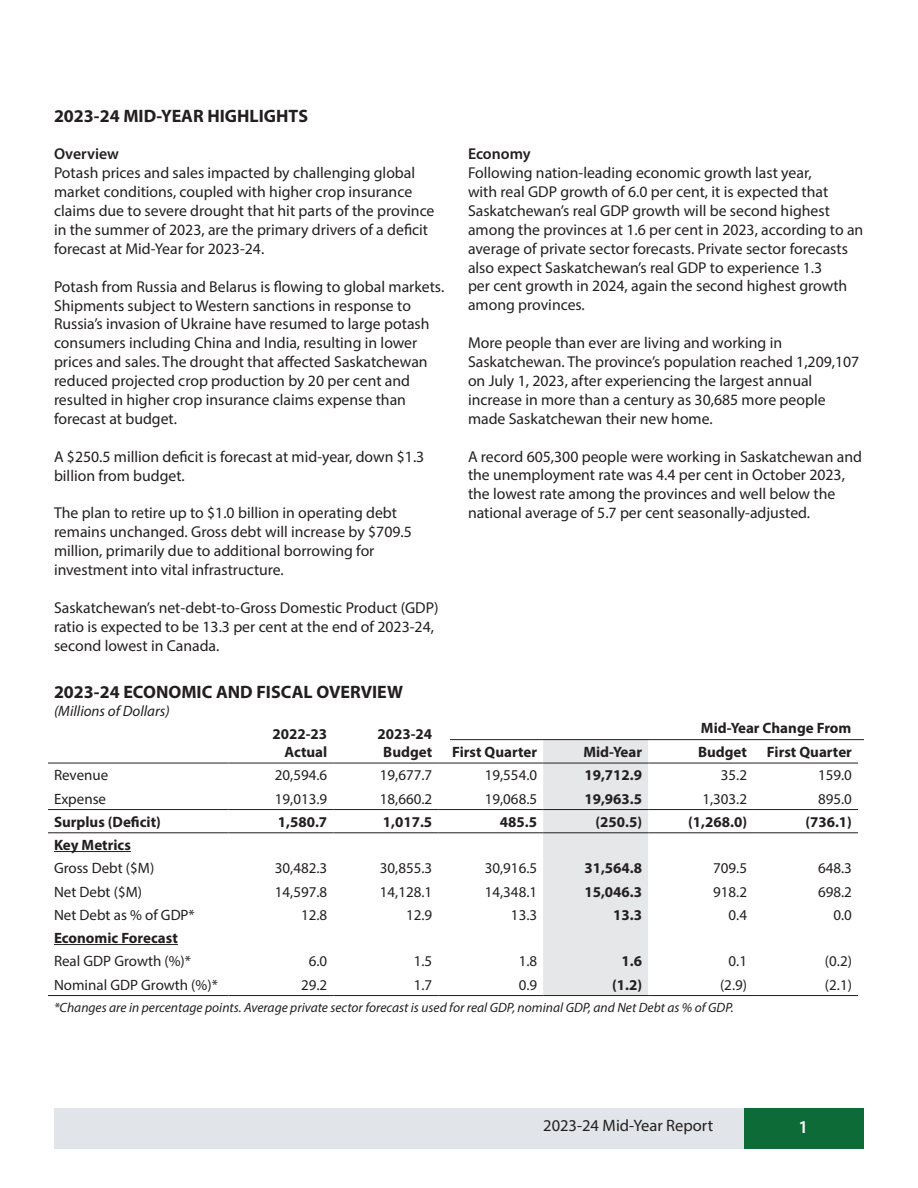
<style>
.page{position:relative;width:918px;height:1188px;background:#fff}
.page>*{position:absolute;margin:0;border:0;box-sizing:border-box;transform-origin:0 0}
.t1{font:700 18px "Myriad Pro";color:#231f20}
.t2{font:600 18px "Myriad Pro";color:#fff}
.t3{font:16.5px "Myriad Pro";color:#231f20}
.t4{font:15.75px/18.9px "Myriad Pro";color:#231f20}
.t5{font:15.75px/18.9px "Myriad Pro";color:#242021}
.t6{font:600 15.75px "Myriad Pro";color:#231f20}
.t7{font:15px "Myriad Pro";color:#231f20}
.t8{font:700 15px "Myriad Pro";color:#231f20}
.t9{font:15px "Myriad Pro";color:#242021}
.t10{font:italic 15px "Myriad Pro";color:#231f20}
.t11{font:700 15px "Myriad Pro";color:#242021}
.t12{font:italic 13.5px "Myriad Pro";color:#242021}
.s1{color:#231f20}
</style>
<div class="page">
<div style="left:54px;top:1108px;width:810px;height:40px;background:#e1e4e8"></div>
<div style="left:744px;top:1108px;width:120px;height:40px;background:#0d6b38"></div>
<div style="left:543px;top:740px;width:105px;height:255px;background:#e6e7e9"></div>
<hr style="left:48px;top:763px;width:180px;height:1px;background:#231f20">
<hr style="left:228px;top:763px;width:105px;height:1px;background:#231f20">
<hr style="left:333px;top:763px;width:105px;height:1px;background:#231f20">
<hr style="left:438px;top:763px;width:105px;height:1px;background:#231f20">
<hr style="left:543px;top:763px;width:105px;height:1px;background:#231f20">
<hr style="left:648px;top:763px;width:105px;height:1px;background:#231f20">
<hr style="left:753px;top:763px;width:105px;height:1px;background:#231f20">
<hr style="left:48px;top:809px;width:180px;height:1px;background:#231f20">
<hr style="left:228px;top:809px;width:105px;height:1px;background:#231f20">
<hr style="left:333px;top:809px;width:105px;height:1px;background:#231f20">
<hr style="left:438px;top:809px;width:105px;height:1px;background:#231f20">
<hr style="left:543px;top:809px;width:105px;height:1px;background:#231f20">
<hr style="left:648px;top:809px;width:105px;height:1px;background:#231f20">
<hr style="left:753px;top:809px;width:105px;height:1px;background:#231f20">
<hr style="left:48px;top:833px;width:180px;height:1px;background:#231f20">
<hr style="left:228px;top:833px;width:105px;height:1px;background:#231f20">
<hr style="left:333px;top:833px;width:105px;height:1px;background:#231f20">
<hr style="left:438px;top:833px;width:105px;height:1px;background:#231f20">
<hr style="left:543px;top:833px;width:105px;height:1px;background:#231f20">
<hr style="left:648px;top:833px;width:105px;height:1px;background:#231f20">
<hr style="left:753px;top:833px;width:105px;height:1px;background:#231f20">
<hr style="left:48px;top:995px;width:180px;height:1px;background:#231f20">
<hr style="left:228px;top:995px;width:105px;height:1px;background:#231f20">
<hr style="left:333px;top:995px;width:105px;height:1px;background:#231f20">
<hr style="left:438px;top:995px;width:105px;height:1px;background:#231f20">
<hr style="left:543px;top:995px;width:105px;height:1px;background:#231f20">
<hr style="left:648px;top:995px;width:105px;height:1px;background:#231f20">
<hr style="left:753px;top:995px;width:105px;height:1px;background:#231f20">
<hr style="left:54px;top:851px;width:77px;height:1px;background:#231f20">
<hr style="left:54px;top:944px;width:124px;height:1px;background:#231f20">
<hr style="left:450px;top:739px;width:414px;height:1px;background:#231f20">
<p class="t1" style="left:54px;top:104px;width:256px">2023-24 MID-YEAR HIGHLIGHTS</p>
<p class="t6" style="left:54px;top:144px;width:67px">Overview</p>
<p class="t4" style="left:54px;top:163px;width:382px">Potash prices and sales impacted by challenging global market conditions, coupled with higher crop insurance claims due to severe drought that hit parts of the province in the summer of 2023, are the primary drivers of a deficit forecast at Mid-Year for 2023-24.</p>
<p class="t4" style="left:54px;top:277px;width:392px">Potash from Russia and Belarus is flowing to global markets.<br>Shipments subject to Western sanctions in response to Russia’s invasion of Ukraine have resumed to large potash consumers including China and India, resulting in lower prices and sales. The drought that affected Saskatchewan reduced projected crop production by 20 per cent and resulted in higher crop insurance claims expense than forecast at budget.</p>
<p class="t4" style="left:54px;top:447px;width:372px">A $250.5 million deficit is forecast at mid-year, down $1.3 billion from budget.</p>
<p class="t4" style="left:54px;top:503px;width:359px">The plan to retire up to $1.0 billion in operating debt remains unchanged. Gross debt will increase by $709.5 million, primarily due to additional borrowing for investment into vital infrastructure.</p>
<p class="t4" style="left:54px;top:598px;width:386px">Saskatchewan’s net-debt-to-Gross Domestic Product (GDP) ratio is expected to be 13.3 per cent at the end of 2023-24, second lowest in Canada.</p>
<p class="t6" style="left:468px;top:144px;width:64px">Economy</p>
<p class="t5" style="left:468px;top:163px;width:397px"><span class="s1">Following nation-leading economic growth last year,<br>with real GDP growth of 6.0 per cent, it is expected that Saskatchewan’s real GDP growth</span> will be second highest among the provinces at 1.6 per cent in 2023, according to an average of private sector forecasts. Private sector forecasts also expect Saskatchewan’s real GDP to experience 1.3<br>per cent growth in 2024, again the second highest growth among provinces.</p>
<p class="t4" style="left:468px;top:333px;width:393px">More people than ever are living and working in Saskatchewan. The province’s population reached 1,209,107 on July 1, 2023, after experiencing the largest annual increase in more than a century as 30,685 more people made Saskatchewan their new home.</p>
<p class="t4" style="left:468px;top:447px;width:396px">A record 605,300 people were working in Saskatchewan and the unemployment rate was 4.4 per cent in October 2023, the lowest rate among the provinces and well below the national average of 5.7 per cent seasonally-adjusted.</p>
<p class="t1" style="left:54px;top:680px;width:351px">2023-24 ECONOMIC AND FISCAL OVERVIEW</p>
<p class="t10" style="left:54px;top:702px;width:117px">(Millions of Dollars)</p>
<p class="t8" style="left:273px;top:724px;width:56px">2022-23</p>
<p class="t8" style="left:284px;top:742px;width:44px">Actual</p>
<p class="t8" style="left:701px;top:718px;width:152px">Mid-Year Change From</p>
<p class="t8" style="left:377px;top:724px;width:56px">2023-24</p>
<p class="t8" style="left:383px;top:742px;width:50px">Budget</p>
<p class="t8" style="left:452px;top:742px;width:87px">First Quarter</p>
<p class="t8" style="left:583px;top:742px;width:60px">Mid-Year</p>
<p class="t8" style="left:698px;top:742px;width:50px">Budget</p>
<p class="t8" style="left:767px;top:742px;width:87px">First Quarter</p>
<p class="t7" style="left:54px;top:766px;width:56px">Revenue</p>
<p class="t7" style="left:275px;top:766px;width:54px">20,594.6</p>
<p class="t7" style="left:380px;top:766px;width:54px">19,677.7</p>
<p class="t7" style="left:485px;top:766px;width:54px">19,554.0</p>
<p class="t8" style="left:584px;top:765px;width:59px">19,712.9</p>
<p class="t7" style="left:721px;top:766px;width:28px">35.2</p>
<p class="t7" style="left:818px;top:766px;width:35px">159.0</p>
<p class="t7" style="left:54px;top:789px;width:54px">Expense</p>
<p class="t7" style="left:275px;top:789px;width:54px">19,013.9</p>
<p class="t7" style="left:380px;top:789px;width:54px">18,660.2</p>
<p class="t7" style="left:485px;top:789px;width:54px">19,068.5</p>
<p class="t8" style="left:584px;top:789px;width:59px">19,963.5</p>
<p class="t7" style="left:702px;top:789px;width:46px">1,303.2</p>
<p class="t7" style="left:818px;top:789px;width:35px">895.0</p>
<p class="t8" style="left:54px;top:812px;width:108px">Surplus (Deficit)</p>
<p class="t8" style="left:278px;top:812px;width:51px">1,580.7</p>
<p class="t8" style="left:383px;top:812px;width:51px">1,017.5</p>
<p class="t8" style="left:500px;top:812px;width:39px">485.5</p>
<p class="t8" style="left:596px;top:812px;width:48px">(250.5)</p>
<p class="t8" style="left:688px;top:812px;width:60px">(1,268.0)</p>
<p class="t8" style="left:805px;top:812px;width:48px">(736.1)</p>
<p class="t8" style="left:54px;top:835px;width:78px">Key Metrics</p>
<p class="t7" style="left:54px;top:859px;width:102px">Gross Debt ($M)</p>
<p class="t7" style="left:275px;top:859px;width:54px">30,482.3</p>
<p class="t7" style="left:380px;top:859px;width:54px">30,855.3</p>
<p class="t7" style="left:485px;top:859px;width:54px">30,916.5</p>
<p class="t8" style="left:584px;top:858px;width:59px">31,564.8</p>
<p class="t7" style="left:713px;top:859px;width:35px">709.5</p>
<p class="t7" style="left:818px;top:859px;width:35px">648.3</p>
<p class="t7" style="left:54px;top:882px;width:90px">Net Debt ($M)</p>
<p class="t7" style="left:275px;top:882px;width:54px">14,597.8</p>
<p class="t7" style="left:380px;top:882px;width:54px">14,128.1</p>
<p class="t7" style="left:485px;top:882px;width:54px">14,348.1</p>
<p class="t8" style="left:584px;top:882px;width:59px">15,046.3</p>
<p class="t7" style="left:713px;top:882px;width:35px">918.2</p>
<p class="t7" style="left:818px;top:882px;width:35px">698.2</p>
<p class="t7" style="left:54px;top:906px;width:142px">Net Debt as % of GDP*</p>
<p class="t7" style="left:301px;top:906px;width:28px">12.8</p>
<p class="t7" style="left:406px;top:906px;width:28px">12.9</p>
<p class="t7" style="left:511px;top:906px;width:28px">13.3</p>
<p class="t8" style="left:613px;top:905px;width:30px">13.3</p>
<p class="t7" style="left:729px;top:906px;width:20px">0.4</p>
<p class="t7" style="left:834px;top:906px;width:20px">0.0</p>
<p class="t8" style="left:54px;top:928px;width:125px">Economic Forecast</p>
<p class="t9" style="left:54px;top:952px;width:139px">Real GDP Growth (%)*</p>
<p class="t9" style="left:309px;top:952px;width:20px">6.0</p>
<p class="t9" style="left:414px;top:952px;width:20px">1.5</p>
<p class="t7" style="left:519px;top:952px;width:20px">1.8</p>
<p class="t11" style="left:622px;top:951px;width:22px">1.6</p>
<p class="t9" style="left:729px;top:952px;width:20px">0.1</p>
<p class="t9" style="left:825px;top:952px;width:29px">(0.2)</p>
<p class="t9" style="left:54px;top:975px;width:165px">Nominal GDP Growth (%)*</p>
<p class="t9" style="left:301px;top:975px;width:28px">29.2</p>
<p class="t9" style="left:414px;top:975px;width:20px">1.7</p>
<p class="t9" style="left:519px;top:975px;width:20px">0.9</p>
<p class="t8" style="left:612px;top:975px;width:31px">(1.2)</p>
<p class="t9" style="left:720px;top:975px;width:29px">(2.9)</p>
<p class="t7" style="left:825px;top:975px;width:29px">(2.1)</p>
<p class="t12" style="left:54px;top:999px;width:681px">*Changes are in percentage points. Average private sector forecast is used for real GDP, nominal GDP, and Net Debt as % of GDP.</p>
<p class="t3" style="left:543px;top:1115px;width:171px">2023-24 Mid-Year Report</p>
<p class="t2" style="left:798px;top:1116px;width:11px">1</p>
</div>
